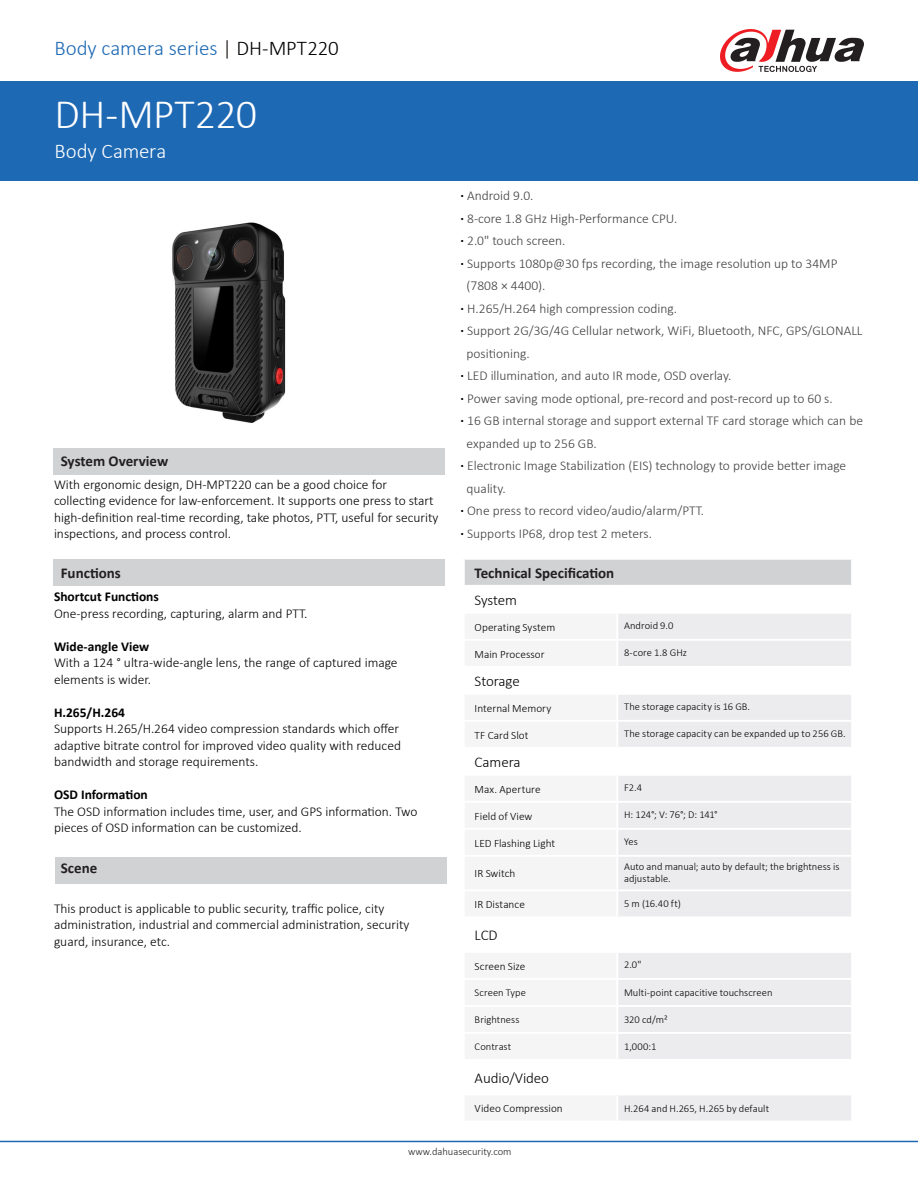
<style>
.page{position:relative;width:918px;height:1188px;background:#fff}
.page>*{position:absolute;margin:0;border:0;box-sizing:border-box;transform-origin:0 0}
.t1{font:300 42px "Calibri";letter-spacing:-.015em;color:#fff}
.t2{font:300 21px "Calibri";color:#1e69b4}
.t3{font:300 21px "Calibri";color:#fff}
.t4{font:700 15px "Calibri";color:#231f20}
.段落标题{font:300 15px "Calibri";letter-spacing:-.005em;color:#000}
.t5{font:300 13.5px/16.5px "Calibri";color:#000}
.t6{font:300 13.5px "Calibri";color:#413f41}
.t7{font:700 13.5px "Calibri";color:#000}
.表格内标题{font:300 11.25px "Calibri";letter-spacing:.005em;color:#000}
.表格正文{font:300 10.5px/12.6px "Calibri";letter-spacing:.005em;color:#000}
.t8{font:300 10.5px "Calibri";color:#231f20}
.s1{color:#1b1513}
.s2{color:#000}
.s3{font-weight:700;color:#000}
</style>
<div class="page">
<div style="left:0;top:81px;width:918px;height:100px;background:#1e69b4"></div>
<svg style="left:720px;top:29px;width:144px;height:43px"></svg>
<img style="left:172px;top:222px;width:114px;height:201px">
<div style="left:55px;top:857px;width:391px;height:27px;background:#d1d2d4"></div>
<div style="left:464px;top:559px;width:388px;height:27px;background:#d1d2d4"></div>
<svg style="left:618px;top:614px;width:233px;height:364px;fill:#ececee"></svg>
<div style="left:618px;top:980px;width:233px;height:79px;background:#ececee"></div>
<div style="left:464px;top:1094px;width:153px;height:27px;background:#f5f5f6"></div>
<div style="left:617px;top:1094px;width:235px;height:27px;background:#ececee"></div>
<hr style="left:463px;top:558px;width:154px;height:2px;background:#fff">
<hr style="left:617px;top:558px;width:236px;height:2px;background:#fff">
<hr style="left:617px;top:801px;width:236px;height:2px;background:#fff">
<hr style="left:617px;top:639px;width:236px;height:2px;background:#fff">
<hr style="left:617px;top:666px;width:236px;height:2px;background:#fff">
<hr style="left:617px;top:693px;width:236px;height:2px;background:#fff">
<hr style="left:463px;top:585px;width:154px;height:2px;background:#fff">
<hr style="left:617px;top:585px;width:236px;height:2px;background:#fff">
<hr style="left:617px;top:720px;width:236px;height:2px;background:#fff">
<hr style="left:617px;top:747px;width:236px;height:2px;background:#fff">
<hr style="left:617px;top:774px;width:236px;height:2px;background:#fff">
<hr style="left:617px;top:828px;width:236px;height:2px;background:#fff">
<hr style="left:617px;top:855px;width:236px;height:2px;background:#fff">
<hr style="left:617px;top:889px;width:236px;height:2px;background:#fff">
<hr style="left:617px;top:916px;width:236px;height:2px;background:#fff">
<hr style="left:617px;top:951px;width:236px;height:2px;background:#fff">
<hr style="left:463px;top:1094px;width:154px;height:1px;background:#fff">
<hr style="left:617px;top:1005px;width:236px;height:2px;background:#fff">
<hr style="left:617px;top:1032px;width:236px;height:2px;background:#fff">
<hr style="left:617px;top:1094px;width:236px;height:1px;background:#fff">
<hr style="left:463px;top:560px;width:2px;height:25px;background:#fff">
<hr style="left:851px;top:560px;width:2px;height:25px;background:#fff">
<hr style="left:463px;top:1095px;width:2px;height:26px;background:#fff">
<hr style="left:616px;top:1095px;width:2px;height:26px;background:#fff">
<hr style="left:851px;top:1095px;width:2px;height:26px;background:#fff">
<hr style="left:0;top:1141px;width:918px;height:1px;background:#1e69b4">
<div style="left:54px;top:559px;width:391px;height:27px;background:#d1d2d4"></div>
<div style="left:54px;top:448px;width:391px;height:27px;background:#d1d2d4"></div>
<p class="t2" style="left:55px;top:35px;width:286px">Body camera series <span class="s1">|</span> <span class="s2">DH-MPT220</span></p>
<p class="t1" style="left:55px;top:88px;width:204px">DH-MPT220</p>
<p class="t3" style="left:55px;top:138px;width:113px">Body Camera</p>
<p class="t6" style="left:460px;top:188px;width:75px"><span class="s3">·</span> Android 9.0.</p>
<p class="t6" style="left:460px;top:210px;width:219px"><span class="s3">·</span> 8-core 1.8 GHz High-Performance CPU.</p>
<p class="t6" style="left:460px;top:233px;width:107px"><span class="s3">·</span> 2.0" touch screen.</p>
<p class="t6" style="left:460px;top:255px;width:379px"><span class="s3">·</span> Supports 1080p@30 fps recording, the image resolution up to 34MP</p>
<p class="t6" style="left:467px;top:278px;width:80px">(7808 × 4400).</p>
<p class="t6" style="left:460px;top:300px;width:218px"><span class="s3">·</span> H.265/H.264 high compression coding.</p>
<p class="t6" style="left:460px;top:323px;width:404px"><span class="s3">·</span> Support 2G/3G/4G Cellular network, WiFi, Bluetooth, NFC, GPS/GLONALL</p>
<p class="t6" style="left:467px;top:345px;width:65px">positioning.</p>
<p class="t6" style="left:460px;top:368px;width:272px"><span class="s3">·</span> LED illumination, and auto IR mode, OSD overlay.</p>
<p class="t6" style="left:460px;top:390px;width:374px"><span class="s3">·</span> Power saving mode optional, pre-record and post-record up to 60 s.</p>
<p class="t6" style="left:460px;top:413px;width:404px"><span class="s3">·</span> 16 GB internal storage and support external TF card storage which can be</p>
<p class="t6" style="left:467px;top:435px;width:132px">expanded up to 256 GB.</p>
<p class="t6" style="left:460px;top:458px;width:387px"><span class="s3">·</span> Electronic Image Stabilization (EIS) technology to provide better image</p>
<p class="t6" style="left:467px;top:480px;width:41px">quality.</p>
<p class="t6" style="left:460px;top:503px;width:245px"><span class="s3">·</span> One press to record video/audio/alarm/PTT.</p>
<p class="t6" style="left:460px;top:525px;width:193px"><span class="s3">·</span> Supports IP68, drop test 2 meters.</p>
<p class="t4" style="left:475px;top:562px;width:141px">Technical Specification</p>
<p class="段落标题" style="left:475px;top:591px;width:44px">System</p>
<p class="表格内标题" style="left:475px;top:620px;width:82px">Operating System</p>
<p class="表格正文" style="left:624px;top:619px;width:51px">Android 9.0</p>
<p class="表格内标题" style="left:475px;top:647px;width:72px">Main Processor</p>
<p class="表格正文" style="left:624px;top:646px;width:64px">8-core 1.8 GHz</p>
<p class="段落标题" style="left:475px;top:672px;width:47px">Storage</p>
<p class="表格内标题" style="left:475px;top:701px;width:78px">Internal Memory</p>
<p class="表格正文" style="left:624px;top:700px;width:128px">The storage capacity is 16 GB.</p>
<p class="表格内标题" style="left:475px;top:728px;width:55px">TF Card Slot</p>
<p class="表格正文" style="left:624px;top:727px;width:223px">The storage capacity can be expanded up to 256 GB.</p>
<p class="段落标题" style="left:475px;top:753px;width:47px">Camera</p>
<p class="表格内标题" style="left:475px;top:782px;width:68px">Max. Aperture</p>
<p class="表格正文" style="left:624px;top:781px;width:19px">F2.4</p>
<p class="表格内标题" style="left:475px;top:809px;width:59px">Field of View</p>
<p class="表格正文" style="left:624px;top:808px;width:95px">H: 124°; V: 76°; D: 141°</p>
<p class="表格内标题" style="left:475px;top:836px;width:82px">LED Flashing Light</p>
<p class="表格正文" style="left:624px;top:835px;width:15px">Yes</p>
<p class="表格内标题" style="left:475px;top:867px;width:42px">IR Switch</p>
<p class="表格正文" style="left:624px;top:860px;width:217px">Auto and manual; auto by default; the brightness is adjustable.</p>
<p class="表格内标题" style="left:475px;top:897px;width:52px">IR Distance</p>
<p class="表格正文" style="left:624px;top:897px;width:58px">5 m (16.40 ft)</p>
<p class="段落标题" style="left:475px;top:926px;width:25px">LCD</p>
<p class="表格内标题" style="left:475px;top:959px;width:52px">Screen Size</p>
<p class="表格正文" style="left:624px;top:958px;width:19px">2.0"</p>
<p class="表格正文" style="left:475px;top:986px;width:53px">Screen Type</p>
<p class="表格正文" style="left:624px;top:986px;width:150px">Multi-point capacitive touchscreen</p>
<p class="表格正文" style="left:475px;top:1013px;width:46px">Brightness</p>
<p class="表格正文" style="left:624px;top:1013px;width:45px">320 cd/m²</p>
<p class="表格正文" style="left:475px;top:1040px;width:38px">Contrast</p>
<p class="表格正文" style="left:624px;top:1040px;width:34px">1,000:1</p>
<p class="段落标题" style="left:475px;top:1069px;width:76px">Audio/Video</p>
<p class="表格内标题" style="left:475px;top:1102px;width:90px">Video Compression</p>
<p class="表格正文" style="left:624px;top:1102px;width:147px">H.264 and H.265, H.265 by default</p>
<p class="t8" style="left:408px;top:1145px;width:105px">www.dahuasecurity.com</p>
<p class="t4" style="left:61px;top:450px;width:109px">System Overview</p>
<p class="t5" style="left:54px;top:476px;width:386px">With ergonomic design, DH-MPT220 can be a good choice for collecting evidence for law-enforcement. It supports one press to start high-definition real-time recording, take photos, PTT, useful for security inspections, and process control.</p>
<p class="t4" style="left:61px;top:563px;width:62px">Functions</p>
<p class="t7" style="left:54px;top:587px;width:106px">Shortcut Functions</p>
<p class="t5" style="left:54px;top:605px;width:255px">One-press recording, capturing, alarm and PTT.</p>
<p class="t7" style="left:54px;top:637px;width:97px">Wide-angle View</p>
<p class="t5" style="left:54px;top:655px;width:345px">With a 124 ° ultra-wide-angle lens, the range of captured image</p>
<p class="t5" style="left:54px;top:671px;width:99px">elements is wider.</p>
<p class="t7" style="left:54px;top:703px;width:73px">H.265/H.264</p>
<p class="t5" style="left:54px;top:721px;width:347px">Supports H.265/H.264 video compression standards which offer</p>
<p class="t5" style="left:54px;top:737px;width:349px">adaptive bitrate control for improved video quality with reduced</p>
<p class="t5" style="left:54px;top:754px;width:206px">bandwidth and storage requirements.</p>
<p class="t7" style="left:54px;top:785px;width:95px">OSD Information</p>
<p class="t5" style="left:54px;top:803px;width:365px">The OSD information includes time, user, and GPS information. Two pieces of OSD information can be customized.</p>
<p class="t4" style="left:61px;top:857px;width:38px">Scene</p>
<p class="t5" style="left:54px;top:900px;width:332px">This product is applicable to public security, traffic police, city</p>
<p class="t5" style="left:54px;top:916px;width:357px">administration, industrial and commercial administration, security guard, insurance, etc.</p>
</div>
